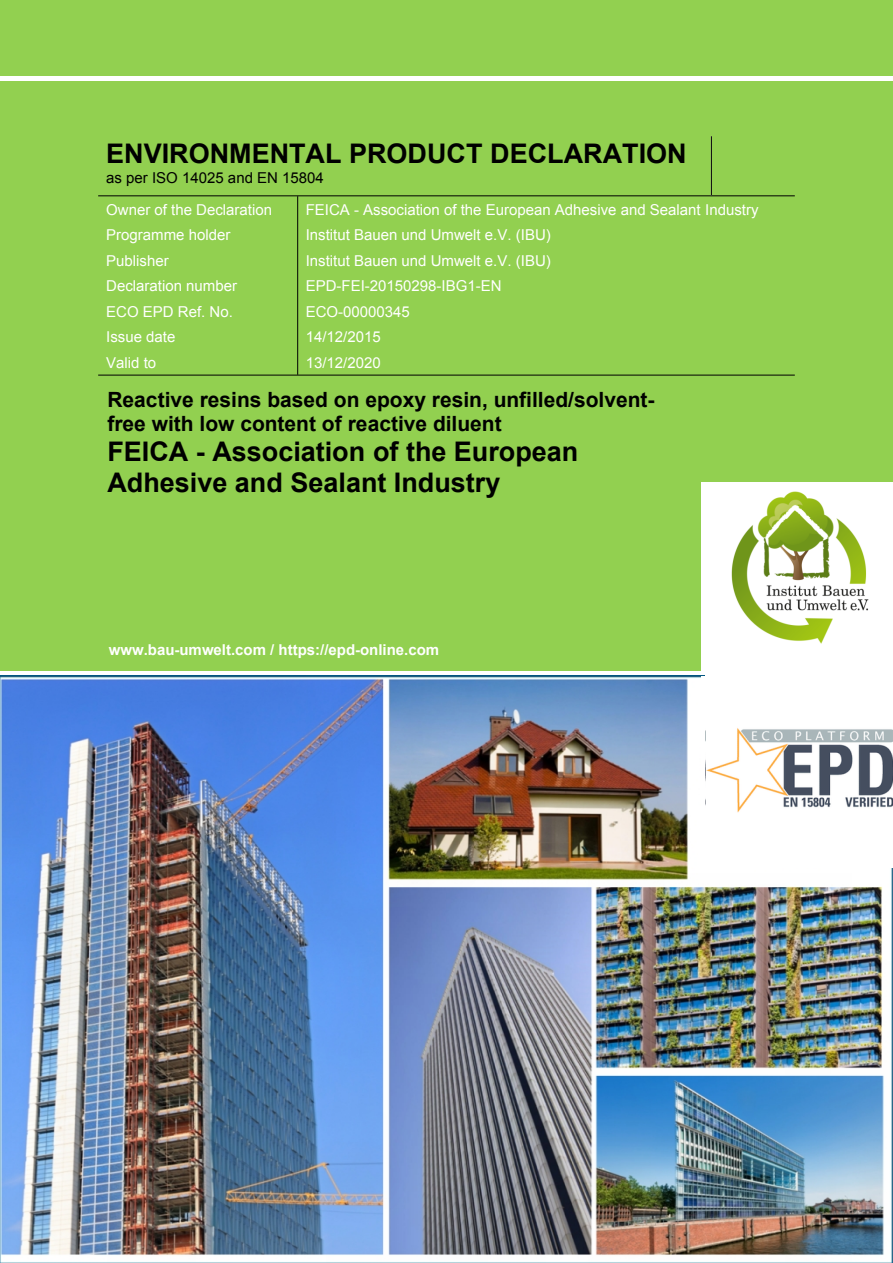
<style>
.page{position:relative;width:893px;height:1263px;background:#92d050}
.page>*{position:absolute;margin:0;border:0;box-sizing:border-box;transform-origin:0 0}
.t1{font:700 27px/31px "Arial";color:#000}
.t2{font:700 21px/24.2px "Arial";color:#000}
.t3{font:15px "Arial";color:#fff}
.t4{font:700 15px "Arial";color:#fff}
.t5{font:15px "Arial";color:#000}
</style>
<div class="page">
<hr style="left:297px;top:196px;width:1px;height:179px;background:#000">
<hr style="left:98px;top:195px;width:697px;height:1px;background:#000">
<hr style="left:98px;top:375px;width:697px;height:1px;background:#000">
<img style="left:0;top:676px;width:893px;height:587px">
<hr style="left:0;top:76px;width:893px;height:4px;background:#fff">
<hr style="left:711px;top:136px;width:1px;height:60px;background:#000">
<div style="left:701px;top:676px;width:192px;height:191px;background:#fff"></div>
<svg style="left:706px;top:728px;width:187px;height:85px"></svg>
<div style="left:701px;top:482px;width:192px;height:191px;background:#fff"></div>
<svg style="left:731px;top:491px;width:138px;height:153px"></svg>
<h1 class="t1" style="left:106px;top:139px;width:582px">ENVIRONMENTAL PRODUCT DECLARATION</h1>
<p class="t5" style="left:106px;top:170px;width:219px">as per ISO 14025 and EN 15804</p>
<p class="t3" style="left:106px;top:201px;width:167px">Owner of the Declaration</p>
<p class="t3" style="left:306px;top:201px;width:454px">FEICA - Association of the European Adhesive and Sealant Industry</p>
<p class="t3" style="left:106px;top:227px;width:126px">Programme holder</p>
<p class="t3" style="left:306px;top:227px;width:247px">Institut Bauen und Umwelt e.V. (IBU)</p>
<p class="t3" style="left:106px;top:252px;width:64px">Publisher</p>
<p class="t3" style="left:306px;top:252px;width:247px">Institut Bauen und Umwelt e.V. (IBU)</p>
<p class="t3" style="left:106px;top:278px;width:132px">Declaration number</p>
<p class="t3" style="left:306px;top:278px;width:197px">EPD-FEI-20150298-IBG1-EN</p>
<p class="t3" style="left:106px;top:303px;width:128px">ECO EPD Ref. No.</p>
<p class="t3" style="left:306px;top:303px;width:106px">ECO-00000345</p>
<p class="t3" style="left:106px;top:329px;width:71px">Issue date</p>
<p class="t3" style="left:306px;top:329px;width:77px">14/12/2015</p>
<p class="t3" style="left:106px;top:354px;width:51px">Valid to</p>
<p class="t3" style="left:306px;top:354px;width:77px">13/12/2020</p>
<h2 class="t2" style="left:107px;top:387px;width:548px">Reactive resins based on epoxy resin, unfilled/solvent&shy;free with low content of reactive diluent</h2>
<h1 class="t1" style="left:107px;top:436px;width:472px">FEICA - Association of the European<br>Adhesive and Sealant Industry</h1>
<p class="t4" style="left:109px;top:641px;width:332px">www.bau-umwelt.com / https://epd-online.com</p>
</div>
